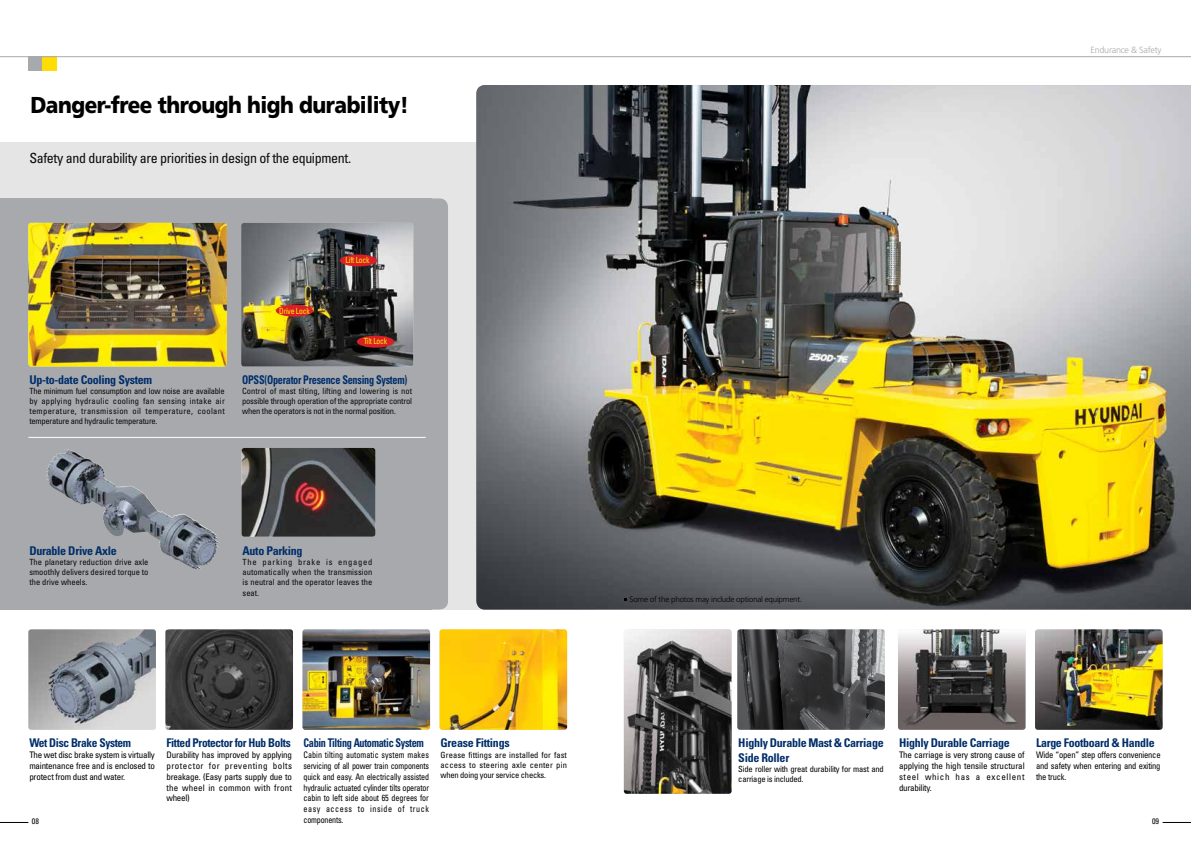
<style>
.page{position:relative;width:1191px;height:842px;background:#fff}
.page>*{position:absolute;margin:0;border:0;box-sizing:border-box;transform-origin:0 0}
.t1{font:900 23px "Frutiger LT Std";letter-spacing:-.025em;color:#000;scale:.9 1}
.t2{font:condensed 14px "Univers";letter-spacing:-.025em;color:#0a0a0a}
.t3{font:700 condensed 12px/14.4px "Univers";letter-spacing:-.025em;color:#002e6a}
.t4{font:700 condensed 12px "Univers";letter-spacing:-.025em;color:#002e6a;scale:.85 1}
.t5{font:700 condensed 12px "Univers";letter-spacing:-.025em;color:#002e6a;scale:.95 1}
.t6{font:condensed 9px/10.8px "Univers";letter-spacing:-.02em;color:#000;text-align:justify}
.t7{font:condensed 9px/10.8px "Univers";letter-spacing:-.02em;color:#000;text-align:justify;scale:.9 1}
.t8{font:condensed 9px/10.8px "Univers";letter-spacing:-.02em;color:#000;text-align:justify;scale:.95 1}
.t9{font:300 9px "Frutiger";letter-spacing:-.025em;color:#a7a9ac}
.t10{font:condensed 8.5px/10.2px "Univers";color:#0a0a0a;text-align:justify}
.t11{font:condensed 8.5px/10.2px "Univers";letter-spacing:-.025em;color:#000;text-align:justify}
.t12{font:condensed 8.5px "Univers";letter-spacing:-.025em;color:#fff200;scale:.9 1}
.t13{font:300 8px "Frutiger";letter-spacing:-.025em;color:#000}
.t14{font:condensed 8px "Univers";color:#000}
</style>
<div class="page">
<div style="left:28px;top:57px;width:15px;height:14px;background:#a7a9ac"></div>
<div style="left:43px;top:57px;width:14px;height:14px;background:#fd0"></div>
<img style="left:624px;top:629px;width:107px;height:165px">
<img style="left:28px;top:629px;width:128px;height:101px">
<img style="left:165px;top:629px;width:128px;height:101px">
<img style="left:737px;top:629px;width:148px;height:101px">
<img style="left:302px;top:629px;width:128px;height:101px">
<img style="left:439px;top:629px;width:128px;height:101px">
<img style="left:898px;top:629px;width:127px;height:101px">
<img style="left:1035px;top:629px;width:127px;height:101px">
<svg style="left:1162px;top:822px;width:29px;height:1px"></svg>
<svg style="left:0;top:822px;width:28px;height:1px"></svg>
<div style="left:0;top:142px;width:595px;height:467px;background:#e5e5e6"></div>
<img style="left:476px;top:85px;width:715px;height:524px">
<div style="left:0;top:198px;width:432px;height:411px;background:#a7a9ac"></div>
<div style="left:386px;top:198px;width:62px;height:411px;background:#a7a9ac;border-radius:9px"></div>
<hr style="left:28px;top:437px;width:397px;height:1px;background:#fff">
<img style="left:46px;top:449px;width:172px;height:120px">
<img style="left:28px;top:223px;width:199px;height:143px">
<img style="left:241px;top:448px;width:134px;height:89px">
<hr style="left:0;top:56px;width:1191px;height:1px;background:#a7a9ac">
<img style="left:241px;top:223px;width:172px;height:143px">
<div style="left:357px;top:336px;width:37px;height:12px;background:#da2027;border-radius:50%"></div>
<div style="left:276px;top:305px;width:37px;height:12px;background:#da2027;border-radius:50%"></div>
<div style="left:340px;top:254px;width:37px;height:12px;background:#da2027;border-radius:50%"></div>
<h1 class="t1" style="left:30px;top:91px;width:422px">Danger-free through high durability!</h1>
<h2 class="t2" style="left:29px;top:149px;width:323px">Safety and durability are priorities in design of the equipment.</h2>
<p class="t12" style="left:345px;top:255px;width:28px">Lift Lock</p>
<h3 class="t3" style="left:29px;top:372px;width:124px">Up-to-date Cooling System</h3>
<p class="t10" style="left:29px;top:385px;width:197px">The minimum fuel consumption and low noise are available by applying hydraulic cooling fan sensing intake air temperature, transmission oil temperature, coolant temperature and hydraulic temperature.</p>
<p class="t12" style="left:279px;top:305px;width:35px">Drive Lock</p>
<p class="t12" style="left:364px;top:336px;width:28px">Tilt Lock</p>
<h3 class="t4" style="left:242px;top:372px;width:196px">OPSS(Operator Presence Sensing System)</h3>
<p class="t10" style="left:242px;top:385px;width:171px">Control of mast tilting, lifting and lowering is not possible through operation of the appropriate control when the operators is not in the normal position.</p>
<h3 class="t3" style="left:29px;top:543px;width:89px">Durable Drive Axle</h3>
<p class="t10" style="left:29px;top:556px;width:121px">The planetary reduction drive axle smoothly delivers desired torque to the drive wheels.</p>
<h3 class="t3" style="left:242px;top:543px;width:62px">Auto Parking</h3>
<p class="t10" style="left:242px;top:556px;width:131px">The parking brake is engaged automatically when the transmission is neutral and the operator leaves the seat.</p>
<p class="t13" style="left:629px;top:594px;width:174px">Some of the photos may include optional equipment.</p>
<p class="t9" style="left:1090px;top:44px;width:73px">Endurance &amp; Safety</p>
<h3 class="t5" style="left:29px;top:736px;width:109px">Wet Disc Brake System</h3>
<p class="t6" style="left:29px;top:749px;width:127px">The wet disc brake system is virtually maintenance free and is enclosed to protect from dust and water.</p>
<h3 class="t4" style="left:303px;top:736px;width:143px">Cabin Tilting Automatic System</h3>
<p class="t7" style="left:303px;top:749px;width:141px">Cabin tilting automatic system makes servicing of all power train components quick and easy. An electrically assisted hydraulic actuated cylinder tilts operator cabin to left side about 65 degrees for easy access to inside of truck components.</p>
<h3 class="t3" style="left:440px;top:736px;width:71px">Grease Fittings</h3>
<p class="t11" style="left:440px;top:749px;width:128px">Grease fittings are installed for fast access to steering axle center pin when doing your service checks.</p>
<h3 class="t3" style="left:738px;top:736px;width:147px">Highly Durable Mast &amp; Carriage<br>Side Roller</h3>
<p class="t11" style="left:738px;top:764px;width:147px">Side roller with great durability for mast and carriage is included.</p>
<h3 class="t3" style="left:899px;top:736px;width:112px">Highly Durable Carriage</h3>
<p class="t6" style="left:899px;top:749px;width:127px">The carriage is very strong cause of applying the high tensile structural steel which has a excellent durability.</p>
<h3 class="t3" style="left:1036px;top:736px;width:120px">Large Footboard &amp; Handle</h3>
<p class="t8" style="left:1036px;top:749px;width:133px">Wide “open” step offers convenience and safety when entering and exiting the truck.</p>
<h3 class="t5" style="left:166px;top:736px;width:132px">Fitted Protector for Hub Bolts</h3>
<p class="t6" style="left:166px;top:749px;width:127px">Durability has improved by applying protector for preventing bolts breakage. (Easy parts supply due to the wheel in common with front wheel)</p>
<p class="t14" style="left:32px;top:816px;width:9px">08</p>
<p class="t14" style="left:1152px;top:816px;width:9px">09</p>
</div>
